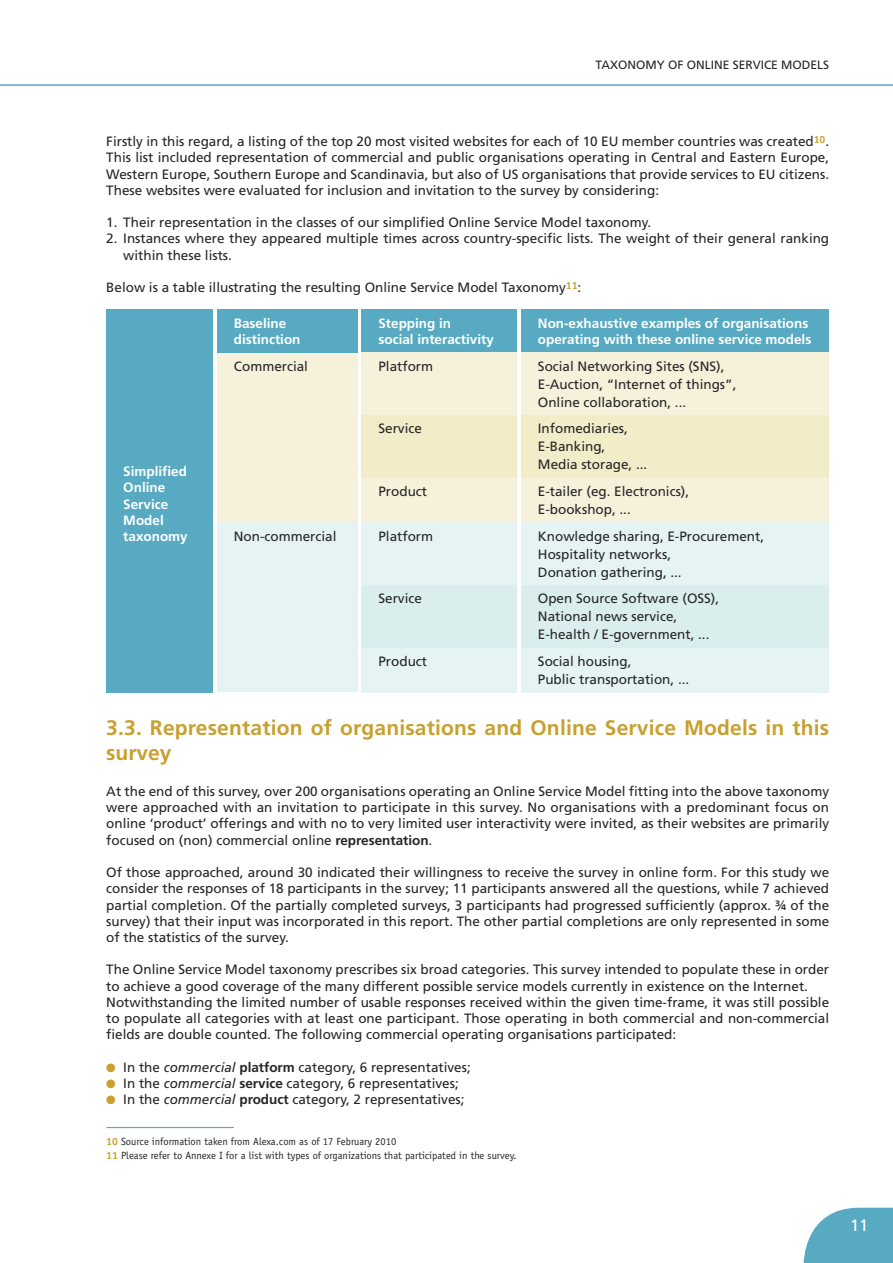
<style>
.page{position:relative;width:893px;height:1263px;background:#fff}
.page>*{position:absolute;margin:0;border:0;box-sizing:border-box;transform-origin:0 0}
.t1{font:700 21px/25.2px "Frutiger";letter-spacing:.01em;color:#c8a02e}
.t2{font:16.5px "Frutiger";color:#fff}
.t3{font:13.5px/16.2px "Frutiger";color:#272627}
.t4{font:700 13.5px/16.2px "Frutiger";color:#fff}
.t5{font:12px "Frutiger";color:#272627}
.t6{font:10.5px/13.5px "Officina Sans";color:#272627}
.s1{font-weight:700}
.s2{color:#c8a02e}
.s3{font-style:italic}
.s4{font-weight:700;color:#c8a02e}
</style>
<div class="page">
<svg style="left:804px;top:1208px;width:89px;height:55px;background:#6bb4c8"></svg>
<hr style="left:106px;top:1127px;width:128px;height:1px;background:#57aac1">
<div style="left:217px;top:309px;width:141px;height:44px;background:#57aac1"></div>
<div style="left:362px;top:309px;width:155px;height:44px;background:#57aac1"></div>
<div style="left:521px;top:309px;width:308px;height:44px;background:#57aac1"></div>
<div style="left:362px;top:353px;width:155px;height:62px;background:#f6f1db"></div>
<div style="left:362px;top:415px;width:155px;height:63px;background:#f2ecc9"></div>
<div style="left:362px;top:478px;width:155px;height:44px;background:#f6f1db"></div>
<div style="left:362px;top:522px;width:155px;height:63px;background:#e5f3f3"></div>
<div style="left:362px;top:585px;width:155px;height:63px;background:#dbeeee"></div>
<div style="left:362px;top:648px;width:155px;height:44px;background:#e5f3f3"></div>
<div style="left:521px;top:353px;width:308px;height:62px;background:#f6f1db"></div>
<div style="left:521px;top:415px;width:308px;height:63px;background:#f2ecc9"></div>
<div style="left:521px;top:478px;width:308px;height:44px;background:#f6f1db"></div>
<div style="left:521px;top:522px;width:308px;height:63px;background:#e5f3f3"></div>
<div style="left:521px;top:585px;width:308px;height:63px;background:#dbeeee"></div>
<div style="left:521px;top:648px;width:308px;height:44px;background:#e5f3f3"></div>
<div style="left:217px;top:353px;width:141px;height:169px;background:#f6f1db"></div>
<div style="left:217px;top:522px;width:141px;height:170px;background:#e5f3f3"></div>
<div style="left:106px;top:309px;width:107px;height:383px;background:#57aac1"></div>
<hr style="left:0;top:84px;width:893px;height:2px;background:#57aac1">
<p class="t5" style="left:596px;top:60px;width:235px">TAXONOMY OF ONLINE SERVICE MODELS</p>
<p class="t3" style="left:106px;top:134px;width:724px;text-align:justify">Firstly in this regard, a listing of the top 20 most visited websites for each of 10 EU member countries was created<sup>10</sup>.<br>This list included representation of commercial and public organisations operating in Central and Eastern Europe, Western Europe, Southern Europe and Scandinavia, but also of US organisations that provide services to EU citizens.<br>These websites were evaluated for inclusion and invitation to the survey by considering:</p>
<p class="t3" style="left:106px;top:215px;width:546px">1. Their representation in the classes of our simplified Online Service Model taxonomy.</p>
<p class="t3" style="left:123px;top:232px;width:707px;text-indent:-17px">2. Instances where they appeared multiple times across country-specific lists. The weight of their general ranking within these lists.</p>
<p class="t3" style="left:106px;top:280px;width:477px">Below is a table illustrating the resulting Online Service Model Taxonomy<sup>11</sup>:</p>
<p class="t4" style="left:123px;top:464px;width:66px">Simplified<br>Online<br>Service<br>Model taxonomy</p>
<p class="t4" style="left:234px;top:316px;width:54px">Baseline</p>
<p class="t4" style="left:378px;top:316px;width:74px">Stepping in</p>
<p class="t4" style="left:538px;top:316px;width:272px">Non-exhaustive examples of organisations</p>
<p class="t4" style="left:234px;top:332px;width:68px">distinction</p>
<p class="t4" style="left:378px;top:332px;width:117px">social interactivity</p>
<p class="t4" style="left:538px;top:332px;width:275px">operating with these online service models</p>
<p class="t3" style="left:234px;top:359px;width:76px">Commercial</p>
<p class="t3" style="left:378px;top:359px;width:56px">Platform</p>
<p class="t3" style="left:538px;top:358px;width:200px;line-height:18px">Social Networking Sites (SNS),<br>E-Auction, “Internet of things”,<br>Online collaboration, ...</p>
<p class="t3" style="left:378px;top:421px;width:45px">Service</p>
<p class="t3" style="left:538px;top:421px;width:111px;line-height:18px">Infomediaries,<br>E-Banking,<br>Media storage, ...</p>
<p class="t3" style="left:378px;top:484px;width:50px">Product</p>
<p class="t3" style="left:538px;top:483px;width:153px;line-height:18px">E-tailer (eg. Electronics),<br>E-bookshop, ...</p>
<p class="t3" style="left:234px;top:529px;width:104px">Non-commercial</p>
<p class="t3" style="left:378px;top:529px;width:56px">Platform</p>
<p class="t3" style="left:538px;top:528px;width:228px;line-height:18px">Knowledge sharing, E-Procurement,<br>Hospitality networks,<br>Donation gathering, ...</p>
<p class="t3" style="left:378px;top:591px;width:45px">Service</p>
<p class="t3" style="left:538px;top:590px;width:183px;line-height:18px">Open Source Software (OSS),<br>National news service,<br>E-health / E-government, ...</p>
<p class="t3" style="left:378px;top:654px;width:50px">Product</p>
<p class="t3" style="left:538px;top:653px;width:153px;line-height:18px">Social housing,<br>Public transportation, ...</p>
<h1 class="t1" style="left:106px;top:717px;width:724px">3.3. Representation of organisations and Online Service Models in this survey</h1>
<p class="t3" style="left:106px;top:784px;width:724px;text-align:justify">At the end of this survey, over 200 organisations operating an Online Service Model fitting into the above taxonomy were approached with an invitation to participate in this survey. No organisations with a predominant focus on online ‘product’ offerings and with no to very limited user interactivity were invited, as their websites are primarily focused on (non) commercial online <span class="s1">representation</span>.</p>
<p class="t3" style="left:106px;top:865px;width:724px;text-align:justify">Of those approached, around 30 indicated their willingness to receive the survey in online form. For this study we consider the responses of 18 participants in the survey; 11 participants answered all the questions, while 7 achieved partial completion. Of the partially completed surveys, 3 participants had progressed sufficiently (approx. ¾ of the survey) that their input was incorporated in this report. The other partial completions are only represented in some of the statistics of the survey.</p>
<p class="t3" style="left:106px;top:962px;width:724px">The Online Service Model taxonomy prescribes six broad categories. This survey intended to populate these in order to achieve a good coverage of the many different possible service models currently in existence on the Internet.<br>Notwithstanding the limited number of usable responses received within the given time-frame, it was still possible to populate all categories with at least one participant. Those operating in both commercial and non-commercial fields are double counted. The following commercial operating organisations participated:</p>
<p class="t3" style="left:106px;top:1060px;width:366px"><span class="s2">●</span> In the <span class="s3">commercial</span> <span class="s1">platform</span> category, 6 representatives;</p>
<p class="t3" style="left:106px;top:1076px;width:354px"><span class="s2">●</span> In the <span class="s3">commercial</span> <span class="s1">service</span> category, 6 representatives;</p>
<p class="t3" style="left:106px;top:1092px;width:360px"><span class="s2">●</span> In the <span class="s3">commercial</span> <span class="s1">product</span> category, 2 representatives;</p>
<p class="t6" style="left:106px;top:1136px;width:412px"><span class="s4">10</span> Source information taken from Alexa.com as of 17 February 2010<br><span class="s4">11</span> Please refer to Annexe I for a list with types of organizations that participated in the survey.</p>
<p class="t2" style="left:850px;top:1219px;width:20px">11</p>
</div>
